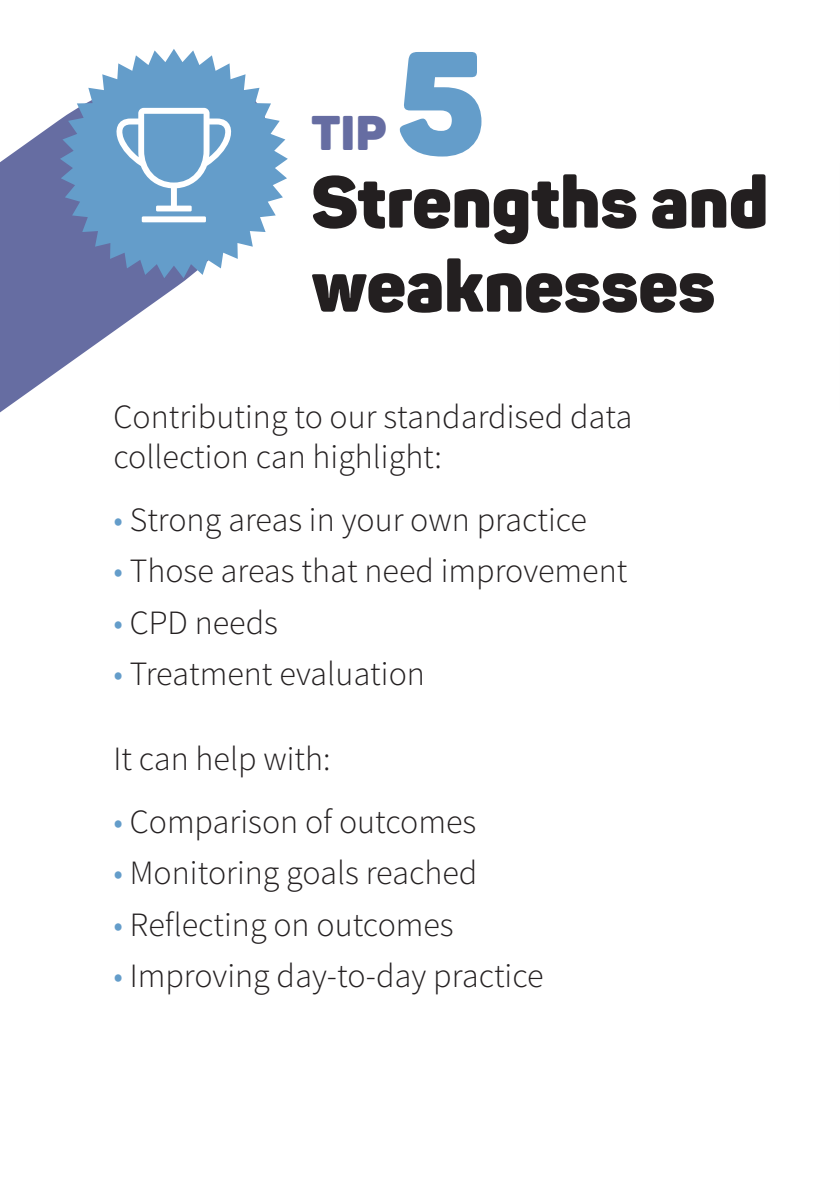
<style>
.page{position:relative;width:840px;height:1191px;background:#fff}
.page>*{position:absolute;margin:0;border:0;box-sizing:border-box;transform-origin:0 0}
.t1{font:900 144px "Panton";color:#649dca}
.t2{font:900 72px/84px "Panton";color:#231f20}
.t3{font:900 48px "Panton";color:#666da2}
.t4{font:300 34px/40px "Source Sans Pro";color:#231f20}
.s1{color:#fff}
.s2{color:#649dca}
</style>
<div class="page">
<svg style="left:0;top:119px;width:188px;height:294px;fill:#666da2"></svg>
<svg style="left:60px;top:49px;width:228px;height:229px;fill:#649dca"></svg>
<h1 class="t1" style="left:396px;top:10px;width:90px">5</h1>
<h3 class="t3" style="left:104px;top:102px;width:284px"><span class="s1">❖</span> TIP</h3>
<h2 class="t2" style="left:311px;top:159px;width:458px">Strengths and weaknesses</h2>
<p class="t4" style="left:113px;top:397px;width:520px">Contributing to our standardised data collection can highlight:</p>
<p class="t4" style="left:113px;top:500px;width:475px"><span class="s2">•</span> Strong areas in your own practice</p>
<p class="t4" style="left:113px;top:551px;width:515px"><span class="s2">•</span> Those areas that need improvement</p>
<p class="t4" style="left:113px;top:602px;width:166px"><span class="s2">•</span> CPD needs</p>
<p class="t4" style="left:113px;top:654px;width:313px"><span class="s2">•</span> Treatment evaluation</p>
<p class="t4" style="left:113px;top:739px;width:218px">It can help with:</p>
<p class="t4" style="left:113px;top:802px;width:364px"><span class="s2">•</span> Comparison of outcomes</p>
<p class="t4" style="left:113px;top:853px;width:365px"><span class="s2">•</span> Monitoring goals reached</p>
<p class="t4" style="left:113px;top:904px;width:341px"><span class="s2">•</span> Reflecting on outcomes</p>
<p class="t4" style="left:113px;top:956px;width:431px"><span class="s2">•</span> Improving day-to-day practice</p>
</div>
